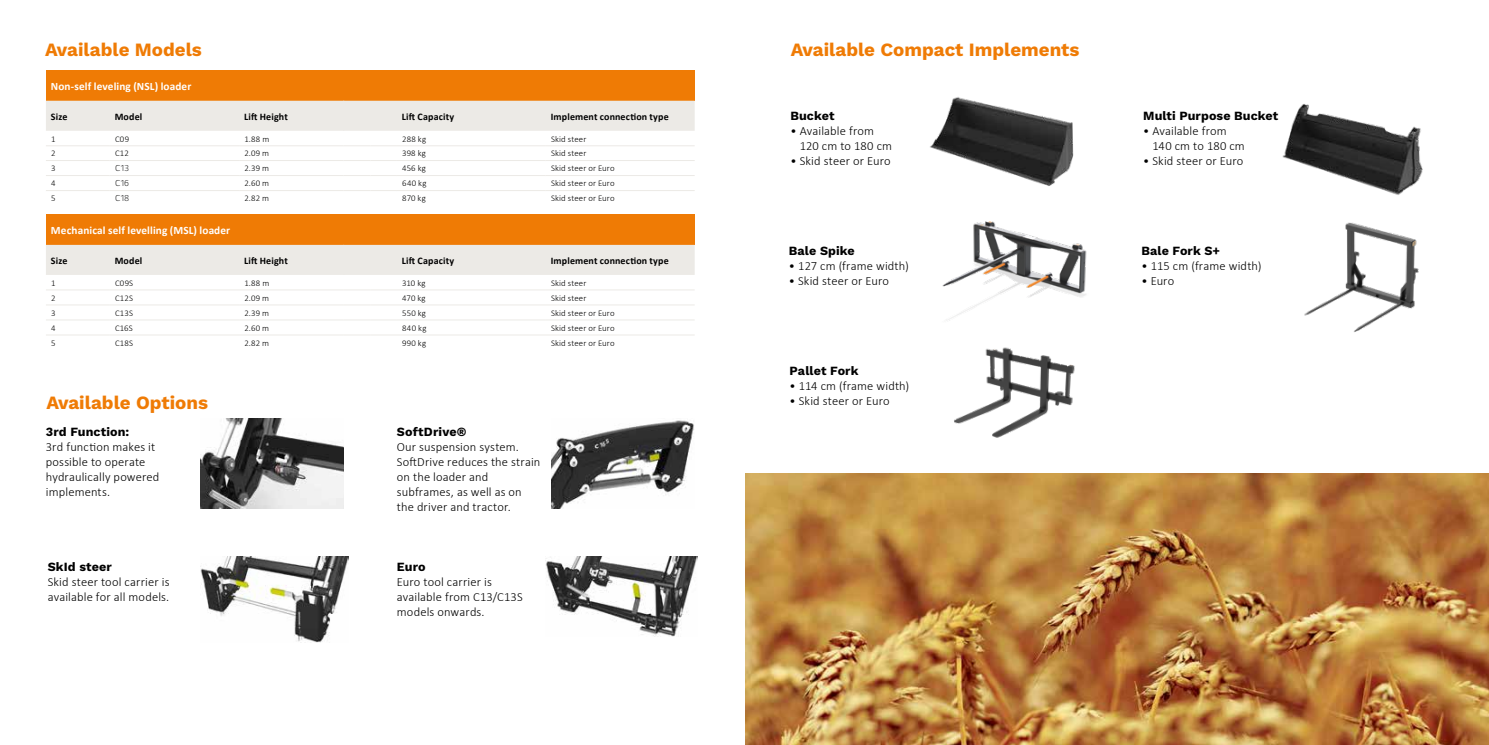
<style>
.page{position:relative;width:1489px;height:745px;background:#fff}
.page>*{position:absolute;margin:0;border:0;box-sizing:border-box;transform-origin:0 0}
.t1{font:700 18.75px "Work Sans";color:#ef7b05}
.t2{font:300 12.5px/15px "Calibri";letter-spacing:.01em;color:#000}
.t3{font:700 12.5px "Work Sans";letter-spacing:.01em;color:#000}
.t4{font:700 11.25px "Calibri";letter-spacing:.01em;color:#fff}
.t5{font:700 10px "Calibri";letter-spacing:.015em;color:#000}
.t6{font:300 8.75px "Calibri";letter-spacing:.015em;color:#000}
.t7{font:300 8.75px "Prelo";letter-spacing:.025em;color:#000}
</style>
<div class="page">
<img style="left:930px;top:97px;width:144px;height:89px">
<img style="left:200px;top:418px;width:144px;height:90px">
<img style="left:551px;top:420px;width:143px;height:88px">
<img style="left:954px;top:347px;width:121px;height:91px">
<img style="left:1304px;top:222px;width:115px;height:110px">
<img style="left:745px;top:473px;width:743px;height:271px">
<img style="left:1282px;top:104px;width:141px;height:91px">
<img style="left:942px;top:221px;width:145px;height:100px">
<img style="left:201px;top:556px;width:148px;height:86px">
<img style="left:545px;top:556px;width:153px;height:79px">
<div style="left:46px;top:215px;width:648px;height:30px;background:#ef7b05"></div>
<div style="left:46px;top:245px;width:648px;height:30px;background:#eceae6"></div>
<hr style="left:343px;top:245px;width:1px;height:30px;background:#eceae6">
<hr style="left:46px;top:289px;width:64px;height:1px;background:#eceae6">
<hr style="left:110px;top:289px;width:129px;height:1px;background:#eceae6">
<hr style="left:239px;top:289px;width:105px;height:1px;background:#eceae6">
<svg style="left:344px;top:289px;width:53px;height:1px"></svg>
<hr style="left:397px;top:289px;width:149px;height:1px;background:#eceae6">
<hr style="left:546px;top:289px;width:148px;height:1px;background:#eceae6">
<hr style="left:46px;top:304px;width:64px;height:1px;background:#eceae6">
<hr style="left:110px;top:304px;width:129px;height:1px;background:#eceae6">
<hr style="left:239px;top:304px;width:105px;height:1px;background:#eceae6">
<svg style="left:344px;top:304px;width:53px;height:1px"></svg>
<hr style="left:397px;top:304px;width:149px;height:1px;background:#eceae6">
<hr style="left:546px;top:304px;width:148px;height:1px;background:#eceae6">
<hr style="left:46px;top:319px;width:64px;height:1px;background:#eceae6">
<hr style="left:110px;top:319px;width:129px;height:1px;background:#eceae6">
<hr style="left:239px;top:319px;width:105px;height:1px;background:#eceae6">
<svg style="left:344px;top:319px;width:53px;height:1px"></svg>
<hr style="left:397px;top:319px;width:149px;height:1px;background:#eceae6">
<hr style="left:546px;top:319px;width:148px;height:1px;background:#eceae6">
<hr style="left:46px;top:334px;width:64px;height:1px;background:#eceae6">
<hr style="left:110px;top:334px;width:129px;height:1px;background:#eceae6">
<hr style="left:239px;top:334px;width:105px;height:1px;background:#eceae6">
<svg style="left:344px;top:334px;width:53px;height:1px"></svg>
<hr style="left:397px;top:334px;width:149px;height:1px;background:#eceae6">
<hr style="left:546px;top:334px;width:148px;height:1px;background:#eceae6">
<div style="left:46px;top:71px;width:648px;height:30px;background:#ef7b05"></div>
<div style="left:46px;top:101px;width:648px;height:30px;background:#eceae6"></div>
<hr style="left:343px;top:101px;width:1px;height:30px;background:#eceae6">
<hr style="left:46px;top:145px;width:64px;height:1px;background:#eceae6">
<hr style="left:110px;top:145px;width:129px;height:1px;background:#eceae6">
<hr style="left:239px;top:145px;width:105px;height:1px;background:#eceae6">
<svg style="left:344px;top:145px;width:53px;height:1px"></svg>
<hr style="left:397px;top:145px;width:149px;height:1px;background:#eceae6">
<hr style="left:546px;top:145px;width:148px;height:1px;background:#eceae6">
<hr style="left:46px;top:160px;width:64px;height:1px;background:#eceae6">
<hr style="left:110px;top:160px;width:129px;height:1px;background:#eceae6">
<hr style="left:239px;top:160px;width:105px;height:1px;background:#eceae6">
<svg style="left:344px;top:160px;width:53px;height:1px"></svg>
<hr style="left:397px;top:160px;width:149px;height:1px;background:#eceae6">
<hr style="left:546px;top:160px;width:148px;height:1px;background:#eceae6">
<hr style="left:46px;top:175px;width:64px;height:1px;background:#eceae6">
<hr style="left:110px;top:175px;width:129px;height:1px;background:#eceae6">
<hr style="left:239px;top:175px;width:105px;height:1px;background:#eceae6">
<svg style="left:344px;top:175px;width:53px;height:1px"></svg>
<hr style="left:397px;top:175px;width:149px;height:1px;background:#eceae6">
<hr style="left:546px;top:175px;width:148px;height:1px;background:#eceae6">
<hr style="left:46px;top:190px;width:64px;height:1px;background:#eceae6">
<hr style="left:110px;top:190px;width:129px;height:1px;background:#eceae6">
<hr style="left:239px;top:190px;width:105px;height:1px;background:#eceae6">
<svg style="left:344px;top:190px;width:53px;height:1px"></svg>
<hr style="left:397px;top:190px;width:149px;height:1px;background:#eceae6">
<hr style="left:546px;top:190px;width:148px;height:1px;background:#eceae6">
<h1 class="t1" style="left:45px;top:35px;width:158px">Available Models</h1>
<h1 class="t1" style="left:790px;top:35px;width:290px">Available Compact Implements</h1>
<p class="t4" style="left:51px;top:78px;width:142px">Non-self leveling (NSL) loader</p>
<p class="t5" style="left:51px;top:109px;width:18px">Size</p>
<p class="t5" style="left:115px;top:109px;width:29px">Model</p>
<p class="t5" style="left:244px;top:109px;width:45px">Lift Height</p>
<p class="t5" style="left:402px;top:109px;width:54px">Lift Capacity</p>
<p class="t5" style="left:551px;top:109px;width:119px">Implement connection type</p>
<p class="t6" style="left:51px;top:133px;width:6px">1</p>
<p class="t6" style="left:115px;top:133px;width:16px">C09</p>
<p class="t6" style="left:244px;top:133px;width:26px">1.88 m</p>
<p class="t6" style="left:402px;top:133px;width:25px">288 kg</p>
<p class="t6" style="left:551px;top:133px;width:37px">Skid steer</p>
<p class="t6" style="left:51px;top:148px;width:6px">2</p>
<p class="t6" style="left:115px;top:148px;width:15px">C12</p>
<p class="t6" style="left:244px;top:148px;width:26px">2.09 m</p>
<p class="t6" style="left:402px;top:148px;width:25px">398 kg</p>
<p class="t6" style="left:551px;top:148px;width:37px">Skid steer</p>
<p class="t6" style="left:51px;top:163px;width:6px">3</p>
<p class="t7" style="left:115px;top:163px;width:15px">C13</p>
<p class="t6" style="left:244px;top:163px;width:26px">2.39 m</p>
<p class="t6" style="left:402px;top:163px;width:25px">456 kg</p>
<p class="t6" style="left:551px;top:163px;width:65px">Skid steer or Euro</p>
<p class="t6" style="left:51px;top:178px;width:6px">4</p>
<p class="t7" style="left:115px;top:178px;width:16px">C16</p>
<p class="t6" style="left:244px;top:178px;width:26px">2.60 m</p>
<p class="t6" style="left:402px;top:178px;width:26px">640 kg</p>
<p class="t6" style="left:551px;top:178px;width:65px">Skid steer or Euro</p>
<p class="t6" style="left:51px;top:193px;width:6px">5</p>
<p class="t7" style="left:115px;top:193px;width:16px">C18</p>
<p class="t6" style="left:244px;top:193px;width:26px">2.82 m</p>
<p class="t6" style="left:402px;top:193px;width:25px">870 kg</p>
<p class="t6" style="left:551px;top:193px;width:65px">Skid steer or Euro</p>
<p class="t4" style="left:51px;top:222px;width:181px">Mechanical self levelling (MSL) loader</p>
<p class="t5" style="left:51px;top:253px;width:18px">Size</p>
<p class="t5" style="left:115px;top:253px;width:29px">Model</p>
<p class="t5" style="left:244px;top:253px;width:45px">Lift Height</p>
<p class="t5" style="left:402px;top:253px;width:54px">Lift Capacity</p>
<p class="t5" style="left:551px;top:253px;width:119px">Implement connection type</p>
<p class="t6" style="left:51px;top:277px;width:6px">1</p>
<p class="t6" style="left:115px;top:277px;width:20px">C09S</p>
<p class="t6" style="left:244px;top:277px;width:26px">1.88 m</p>
<p class="t6" style="left:402px;top:277px;width:25px">310 kg</p>
<p class="t6" style="left:551px;top:277px;width:37px">Skid steer</p>
<p class="t6" style="left:51px;top:292px;width:6px">2</p>
<p class="t6" style="left:115px;top:292px;width:19px">C12S</p>
<p class="t6" style="left:244px;top:292px;width:26px">2.09 m</p>
<p class="t6" style="left:402px;top:292px;width:25px">470 kg</p>
<p class="t6" style="left:551px;top:292px;width:37px">Skid steer</p>
<p class="t6" style="left:51px;top:307px;width:6px">3</p>
<p class="t6" style="left:115px;top:307px;width:19px">C13S</p>
<p class="t6" style="left:244px;top:307px;width:26px">2.39 m</p>
<p class="t6" style="left:402px;top:307px;width:25px">550 kg</p>
<p class="t6" style="left:551px;top:307px;width:65px">Skid steer or Euro</p>
<p class="t6" style="left:51px;top:322px;width:6px">4</p>
<p class="t6" style="left:115px;top:322px;width:19px">C16S</p>
<p class="t6" style="left:244px;top:322px;width:26px">2.60 m</p>
<p class="t6" style="left:402px;top:322px;width:26px">840 kg</p>
<p class="t6" style="left:551px;top:322px;width:65px">Skid steer or Euro</p>
<p class="t6" style="left:51px;top:337px;width:6px">5</p>
<p class="t6" style="left:115px;top:337px;width:19px">C18S</p>
<p class="t6" style="left:244px;top:337px;width:26px">2.82 m</p>
<p class="t6" style="left:402px;top:337px;width:26px">990 kg</p>
<p class="t6" style="left:551px;top:337px;width:65px">Skid steer or Euro</p>
<h1 class="t1" style="left:46px;top:388px;width:163px">Available Options</h1>
<p class="t3" style="left:46px;top:421px;width:85px">3rd Function:</p>
<p class="t2" style="left:46px;top:438px;width:115px">3rd function makes it possible to operate hydraulically powered implements.</p>
<p class="t3" style="left:48px;top:556px;width:66px">SkId steer</p>
<p class="t2" style="left:48px;top:573px;width:123px">Skid steer tool carrier is available for all models.</p>
<p class="t3" style="left:397px;top:421px;width:71px">SoftDrive®</p>
<p class="t2" style="left:397px;top:438px;width:145px">Our suspension system.<br>SoftDrive reduces the strain on the loader and subframes, as well as on the driver and tractor.</p>
<p class="t3" style="left:397px;top:556px;width:30px">Euro</p>
<p class="t2" style="left:397px;top:573px;width:127px">Euro tool carrier is available from C13/C13S models onwards.</p>
<p class="t3" style="left:790px;top:106px;width:46px">Bucket</p>
<p class="t2" style="left:799px;top:123px;width:94px;text-indent:-9px">• Available from<br>120 cm to 180 cm</p>
<p class="t2" style="left:790px;top:153px;width:102px">• Skid steer or Euro</p>
<p class="t3" style="left:788px;top:241px;width:67px">Bale Spike</p>
<p class="t2" style="left:788px;top:258px;width:121px">• 127 cm (frame width)</p>
<p class="t2" style="left:788px;top:273px;width:102px">• Skid steer or Euro</p>
<p class="t3" style="left:789px;top:361px;width:70px">Pallet Fork</p>
<p class="t2" style="left:789px;top:378px;width:121px">• 114 cm (frame width)</p>
<p class="t2" style="left:789px;top:393px;width:102px">• Skid steer or Euro</p>
<p class="t3" style="left:1143px;top:106px;width:137px">Multi Purpose Bucket</p>
<p class="t2" style="left:1152px;top:123px;width:94px;text-indent:-9px">• Available from<br>140 cm to 180 cm</p>
<p class="t2" style="left:1143px;top:153px;width:102px">• Skid steer or Euro</p>
<p class="t3" style="left:1141px;top:241px;width:80px">Bale Fork S+</p>
<p class="t2" style="left:1141px;top:258px;width:122px">• 115 cm (frame width)</p>
<p class="t2" style="left:1141px;top:273px;width:34px">• Euro</p>
</div>
